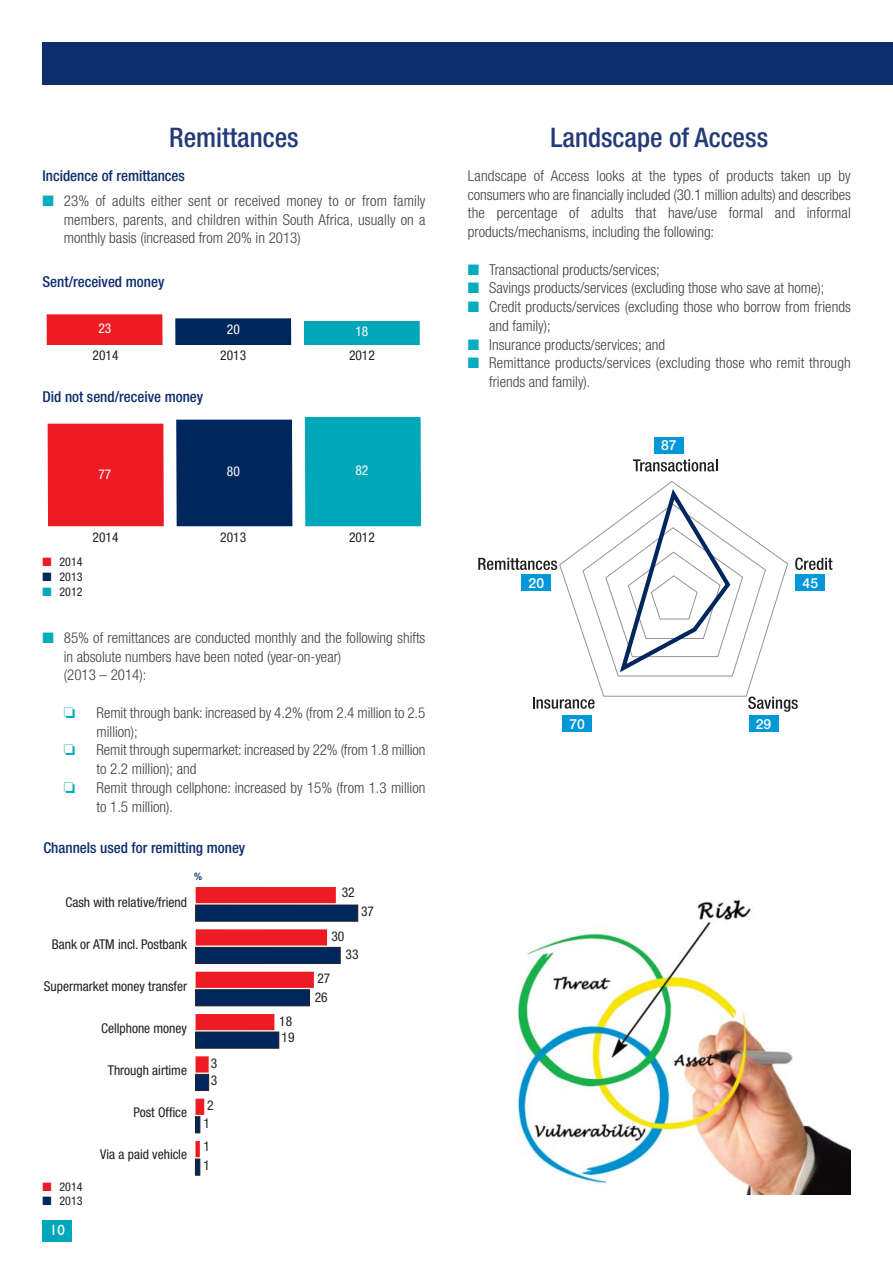
<style>
.page{position:relative;width:893px;height:1263px;background:#fff}
.page>*{position:absolute;margin:0;border:0;box-sizing:border-box;transform-origin:0 0}
.t1{font:500 condensed 27px "Helvetica Neue LT Std";color:#243b77}
.t2{font:300 condensed 15px/18.8px "Helvetica Neue LT Std";color:#404041}
.t3{font:500 condensed 15px "Helvetica Neue LT Std";color:#0e2d6d}
.t4{font:15px "Gill Sans Std";color:#fff}
.t5{font:500 13.95px "Helvetica Neue";color:#fff}
.t6{font:condensed 13.5px/18.6px "Helvetica Neue LT Std";color:#231f20}
.t7{font:condensed 13.5px "Helvetica Neue LT Std";color:#fff}
.t8{font:condensed 12px "Helvetica Neue LT Std";color:#231f20}
.t9{font:500 condensed 10.5px "Helvetica Neue LT Std";color:#00275d}
.s1{color:#00acbd}
.s2{color:#ed1c24}
.s3{color:#00275d}
.s4{color:#00a7b8}
</style>
<div class="page">
<div style="left:43px;top:43px;width:849px;height:42px;background:#0e2d6d"></div>
<div style="left:43px;top:1220px;width:29px;height:22px;background:#00a7b8"></div>
<div style="left:195px;top:905px;width:163px;height:16px;background:#00275d;border:1px solid #231f20"></div>
<div style="left:195px;top:947px;width:145px;height:17px;background:#00275d;border:1px solid #231f20"></div>
<div style="left:195px;top:990px;width:114px;height:16px;background:#00275d;border:1px solid #231f20"></div>
<div style="left:195px;top:1032px;width:84px;height:16px;background:#00275d;border:1px solid #231f20"></div>
<div style="left:195px;top:1074px;width:14px;height:17px;background:#00275d;border:1px solid #231f20"></div>
<svg style="left:195px;top:1117px;width:5px;height:16px"></svg>
<svg style="left:195px;top:1159px;width:5px;height:16px"></svg>
<div style="left:196px;top:887px;width:140px;height:16px;background:#ed1c24"></div>
<div style="left:196px;top:929px;width:131px;height:17px;background:#ed1c24"></div>
<div style="left:195px;top:972px;width:119px;height:16px;background:#ed1c24"></div>
<div style="left:195px;top:1014px;width:79px;height:16px;background:#ed1c24"></div>
<div style="left:195px;top:1056px;width:14px;height:17px;background:#ed1c24"></div>
<div style="left:195px;top:1099px;width:9px;height:16px;background:#ed1c24"></div>
<div style="left:195px;top:1141px;width:5px;height:16px;background:#ed1c24"></div>
<div style="left:304px;top:321px;width:116px;height:24px;background:#00a7b8"></div>
<div style="left:175px;top:318px;width:116px;height:27px;background:#00275d"></div>
<div style="left:47px;top:314px;width:115px;height:31px;background:#ed1c24"></div>
<div style="left:305px;top:417px;width:116px;height:109px;background:#00a7b8"></div>
<div style="left:176px;top:420px;width:116px;height:106px;background:#00275d"></div>
<div style="left:48px;top:424px;width:116px;height:102px;background:#ed1c24"></div>
<img style="left:517px;top:900px;width:333px;height:295px">
<svg style="left:559px;top:481px;width:229px;height:216px"></svg>
<svg style="left:582px;top:488px;width:184px;height:189px"></svg>
<svg style="left:533px;top:697px;width:61px;height:12px"></svg>
<svg style="left:748px;top:697px;width:49px;height:15px"></svg>
<svg style="left:795px;top:558px;width:37px;height:12px"></svg>
<svg style="left:633px;top:459px;width:84px;height:13px"></svg>
<svg style="left:478px;top:558px;width:79px;height:12px"></svg>
<div style="left:654px;top:437px;width:29px;height:16px;background:#0098d6"></div>
<div style="left:795px;top:574px;width:30px;height:17px;background:#0098d6"></div>
<div style="left:562px;top:715px;width:30px;height:17px;background:#0098d6"></div>
<div style="left:521px;top:574px;width:30px;height:17px;background:#0098d6"></div>
<div style="left:748px;top:715px;width:30px;height:17px;background:#0098d6"></div>
<h1 class="t1" style="left:169px;top:128px;width:131px">Remittances</h1>
<p class="t3" style="left:43px;top:170px;width:144px">Incidence of remittances</p>
<p class="t2" style="left:64px;top:193px;width:363px;text-align:justify;text-indent:-21px"><span class="s1">■</span> 23% of adults either sent or received money to or from family members, parents, and children within South Africa, usually on a monthly basis (increased from 20% in 2013)</p>
<p class="t3" style="left:43px;top:276px;width:123px">Sent/received money</p>
<p class="t7" style="left:98px;top:323px;width:14px">23</p>
<p class="t7" style="left:227px;top:325px;width:14px">20</p>
<p class="t7" style="left:355px;top:326px;width:14px">18</p>
<p class="t6" style="left:93px;top:347px;width:27px">2014</p>
<p class="t6" style="left:220px;top:347px;width:27px">2013</p>
<p class="t6" style="left:349px;top:347px;width:27px">2012</p>
<p class="t3" style="left:43px;top:391px;width:162px">Did not send/receive money</p>
<p class="t7" style="left:98px;top:469px;width:14px">77</p>
<p class="t7" style="left:227px;top:467px;width:14px">80</p>
<p class="t7" style="left:355px;top:466px;width:14px">82</p>
<p class="t8" style="left:43px;top:558px;width:42px"><span class="s2">■</span> 2014</p>
<p class="t8" style="left:43px;top:573px;width:42px"><span class="s3">■</span> 2013</p>
<p class="t8" style="left:43px;top:587px;width:42px"><span class="s4">■</span> 2012</p>
<p class="t6" style="left:93px;top:529px;width:27px">2014</p>
<p class="t6" style="left:220px;top:529px;width:27px">2013</p>
<p class="t6" style="left:349px;top:529px;width:27px">2012</p>
<p class="t2" style="left:64px;top:630px;width:363px;text-indent:-21px"><span class="s1">■</span> 85% of remittances are conducted monthly and the following shifts in absolute numbers have been noted (year-on-year)<br>(2013 – 2014):</p>
<p class="t2" style="left:97px;top:705px;width:330px;text-indent:-33px"><span class="s1">□</span> Remit through bank: increased by 4.2% (from 2.4 million to 2.5 million);</p>
<p class="t2" style="left:97px;top:742px;width:330px;text-indent:-33px"><span class="s1">□</span> Remit through supermarket: increased by 22% (from 1.8 million to 2.2 million); and</p>
<p class="t2" style="left:97px;top:780px;width:330px;text-indent:-33px"><span class="s1">□</span> Remit through cellphone: increased by 15% (from 1.3 million to 1.5 million).</p>
<p class="t3" style="left:43px;top:842px;width:203px">Channels used for remitting money</p>
<p class="t9" style="left:194px;top:872px;width:9px">%</p>
<p class="t6" style="left:65px;top:895px;width:123px">Cash with relative/friend</p>
<p class="t6" style="left:52px;top:937px;width:137px">Bank or ATM incl. Postbank</p>
<p class="t6" style="left:44px;top:979px;width:145px">Supermarket money transfer</p>
<p class="t6" style="left:101px;top:1021px;width:87px">Cellphone money</p>
<p class="t6" style="left:108px;top:1063px;width:81px">Through airtime</p>
<p class="t6" style="left:133px;top:1105px;width:55px">Post Office</p>
<p class="t6" style="left:100px;top:1147px;width:88px">Via a paid vehicle</p>
<p class="t8" style="left:43px;top:1182px;width:42px"><span class="s2">■</span> 2014</p>
<p class="t8" style="left:43px;top:1197px;width:42px"><span class="s3">■</span> 2013</p>
<p class="t4" style="left:50px;top:1221px;width:16px">10</p>
<p class="t6" style="left:211px;top:1057px;width:8px;line-height:16.5px">3<br>3</p>
<p class="t6" style="left:203px;top:1097px;width:12px">2<br>1</p>
<p class="t6" style="left:203px;top:1138px;width:8px;line-height:19px">1<br>1</p>
<p class="t6" style="left:279px;top:1014px;width:17px;line-height:16.6px">18<br>19</p>
<p class="t6" style="left:342px;top:884px;width:14px">32</p>
<p class="t6" style="left:331px;top:928px;width:14px">30</p>
<p class="t6" style="left:361px;top:904px;width:14px">37</p>
<p class="t6" style="left:315px;top:970px;width:17px">27<br>26</p>
<p class="t6" style="left:345px;top:946px;width:14px">33</p>
<h1 class="t1" style="left:550px;top:128px;width:219px">Landscape of Access</h1>
<p class="t2" style="left:468px;top:167px;width:384px;text-align:justify">Landscape of Access looks at the types of products taken up by consumers who are financially included (30.1 million adults) and describes the percentage of adults that have/use formal and informal products/mechanisms, including the following:</p>
<p class="t2" style="left:468px;top:261px;width:193px"><span class="s1">■</span> Transactional products/services;</p>
<p class="t2" style="left:468px;top:280px;width:358px"><span class="s1">■</span> Savings products/services (excluding those who save at home);</p>
<p class="t2" style="left:489px;top:299px;width:363px;text-indent:-21px"><span class="s1">■</span> Credit products/services (excluding those who borrow from friends and family);</p>
<p class="t2" style="left:468px;top:336px;width:198px"><span class="s1">■</span> Insurance products/services; and</p>
<p class="t2" style="left:489px;top:355px;width:363px;text-indent:-21px"><span class="s1">■</span> Remittance products/services (excluding those who remit through friends and family).</p>
<p class="t5" style="left:528px;top:578px;width:17px">20</p>
<p class="t5" style="left:569px;top:719px;width:17px">70</p>
<p class="t5" style="left:661px;top:440px;width:17px">87</p>
<p class="t5" style="left:802px;top:578px;width:17px">45</p>
<p class="t5" style="left:755px;top:719px;width:17px">29</p>
</div>
